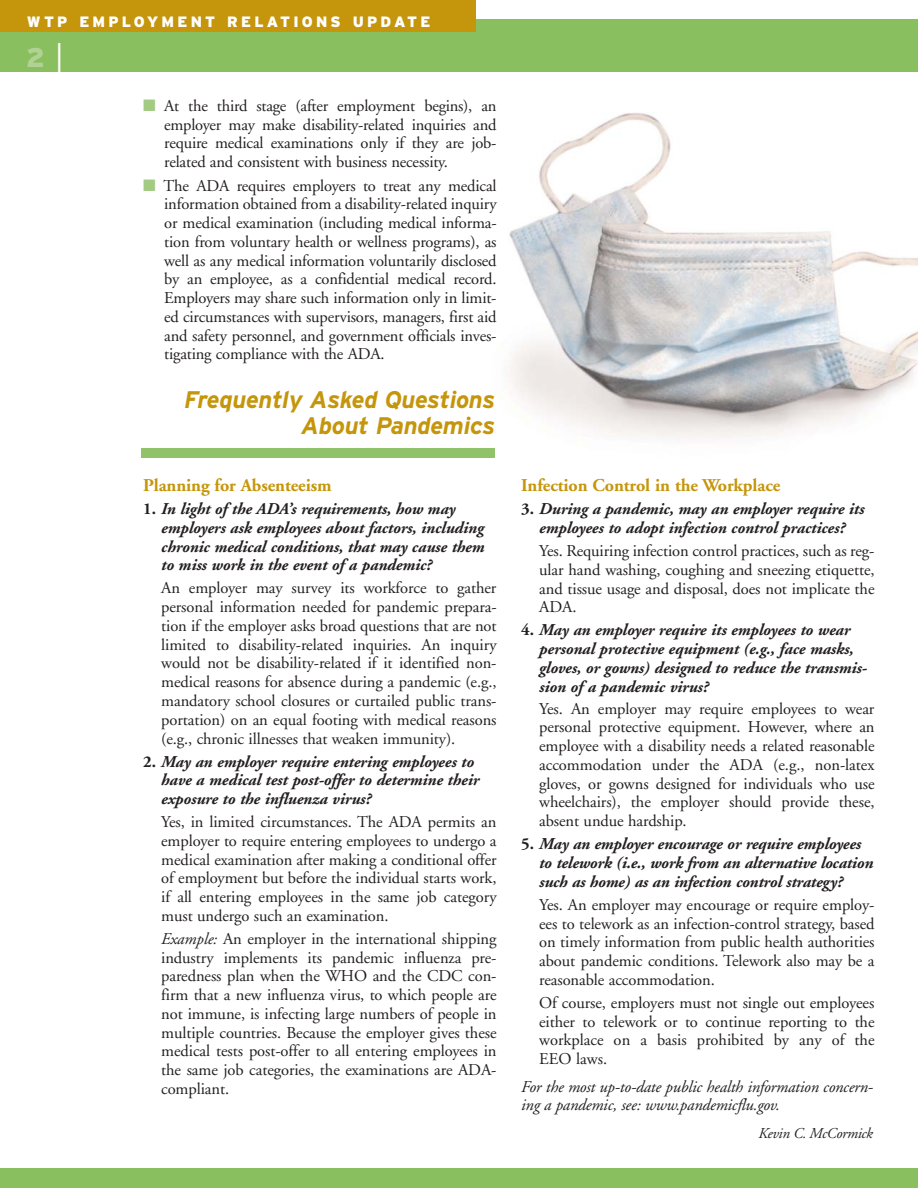
<style>
.page{position:relative;width:918px;height:1188px;background:#fff}
.page>*{position:absolute;margin:0;border:0;box-sizing:border-box;transform-origin:0 0}
.t1{font:900 27px "Interstate";color:#b1d295}
.t2{font:italic 700 24px/25.5px "Interstate";letter-spacing:-.015em;color:#c5960b;text-align:right}
.t3{font:700 18px "Adobe Garamond";letter-spacing:-.005em;color:#c5960b}
.t4{font:16.5px/18.8px "Adobe Garamond";letter-spacing:-.005em;color:#231f20;text-align:justify}
.t5{font:italic 700 16.5px/18.8px "Adobe Garamond";letter-spacing:-.005em;color:#231f20}
.t6{font:italic 16.5px/18.8px "Adobe Garamond";letter-spacing:-.01em;color:#231f20}
.t7{font:900 15px "Interstate";letter-spacing:.215em;color:#fff}
.t8{font:italic 15px "Adobe Garamond";letter-spacing:-.02em;color:#231f20}
.s1{font-weight:300;font-size:30px;color:#fff}
.s2{color:#a3cb84}
.s3{font-style:normal}
.s4{font-style:italic}
</style>
<div class="page">
<img style="left:508px;top:113px;width:410px;height:325px">
<div style="left:0;top:19px;width:918px;height:52px;background:#89bf5e"></div>
<div style="left:0;top:0;width:476px;height:32px;background:#c5960b"></div>
<div style="left:0;top:1168px;width:918px;height:20px;background:#89bf5e"></div>
<div style="left:142px;top:448px;width:353px;height:10px;background:#8fc269"></div>
<p class="t7" style="left:27px;top:17px;width:405px">WTP EMPLOYMENT RELATIONS UPDATE</p>
<h1 class="t1" style="left:26px;top:47px;width:39px">2 <span class="s1">|</span></h1>
<p class="t4" style="left:164px;top:98px;width:334px;text-indent:-21px"><span class="s2">■</span> At the third stage (after employment begins), an employer may make disability-related inquiries and require medical examinations only if they are job&shy;related and consistent with business necessity.</p>
<p class="t4" style="left:164px;top:178px;width:334px;text-indent:-21px"><span class="s2">■</span> The ADA requires employers to treat any medical information obtained from a disability-related inquiry or medical examination (including medical informa&shy;tion from voluntary health or wellness programs), as well as any medical information voluntarily disclosed by an employee, as a confidential medical record.<br>Employers may share such information only in limit&shy;ed circumstances with supervisors, managers, first aid and safety personnel, and government officials inves&shy;tigating compliance with the ADA.</p>
<h2 class="t2" style="left:184px;top:389px;width:313px">Frequently Asked Questions<br>About Pandemics</h2>
<p class="t3" style="left:143px;top:478px;width:190px">Planning for Absenteeism</p>
<p class="t5" style="left:161px;top:501px;width:325px;text-indent:-18px"><span class="s3">1.</span> In light of the ADA’s requirements, how may employers ask employees about factors, including chronic medical conditions, that may cause them to miss work in the event of a pandemic?</p>
<p class="t4" style="left:161px;top:580px;width:337px">An employer may survey its workforce to gather personal information needed for pandemic prepara&shy;tion if the employer asks broad questions that are not limited to disability-related inquiries. An inquiry would not be disability-related if it identified non&shy;medical reasons for absence during a pandemic (e.g., mandatory school closures or curtailed public trans&shy;portation) on an equal footing with medical reasons (e.g., chronic illnesses that weaken immunity).</p>
<p class="t5" style="left:161px;top:753px;width:320px;text-indent:-18px"><span class="s3">2.</span> May an employer require entering employees to have a medical test post-offer to determine their exposure to the influenza virus?</p>
<p class="t4" style="left:161px;top:814px;width:337px">Yes, in limited circumstances. The ADA permits an employer to require entering employees to undergo a medical examination after making a conditional offer of employment but before the individual starts work, if all entering employees in the same job category must undergo such an examination.</p>
<p class="t4" style="left:161px;top:931px;width:337px"><span class="s4">Example:</span> An employer in the international shipping industry implements its pandemic influenza pre&shy;paredness plan when the WHO and the CDC con&shy;firm that a new influenza virus, to which people are not immune, is infecting large numbers of people in multiple countries. Because the employer gives these medical tests post-offer to all entering employees in the same job categories, the examinations are ADA&shy;compliant.</p>
<p class="t3" style="left:521px;top:478px;width:261px">Infection Control in the Workplace</p>
<p class="t5" style="left:521px;top:501px;width:345px;text-align:center"><span class="s3">3.</span> During a pandemic, may an employer require its employees to adopt infection control practices?</p>
<p class="t4" style="left:539px;top:543px;width:337px">Yes. Requiring infection control practices, such as reg&shy;ular hand washing, coughing and sneezing etiquette, and tissue usage and disposal, does not implicate the ADA.</p>
<p class="t5" style="left:539px;top:622px;width:329px;text-indent:-18px"><span class="s3">4.</span> May an employer require its employees to wear personal protective equipment (e.g., face masks, gloves, or gowns) designed to reduce the transmis&shy;sion of a pandemic virus?</p>
<p class="t4" style="left:539px;top:701px;width:337px">Yes. An employer may require employees to wear personal protective equipment. However, where an employee with a disability needs a related reasonable accommodation under the ADA (e.g., non-latex gloves, or gowns designed for individuals who use wheelchairs), the employer should provide these, absent undue hardship.</p>
<p class="t5" style="left:539px;top:836px;width:336px;text-indent:-18px"><span class="s3">5.</span> May an employer encourage or require employees to telework (i.e., work from an alternative location such as home) as an infection control strategy?</p>
<p class="t4" style="left:539px;top:897px;width:337px">Yes. An employer may encourage or require employ&shy;ees to telework as an infection-control strategy, based on timely information from public health authorities about pandemic conditions. Telework also may be a reasonable accommodation.</p>
<p class="t4" style="left:539px;top:995px;width:337px">Of course, employers must not single out employees either to telework or to continue reporting to the workplace on a basis prohibited by any of the EEO laws.</p>
<p class="t6" style="left:521px;top:1078px;width:354px">For the most up-to-date public health information concern&shy;ing a pandemic, see: www.pandemicflu.gov.</p>
<p class="t8" style="left:759px;top:1127px;width:116px">Kevin C. McCormick</p>
</div>
